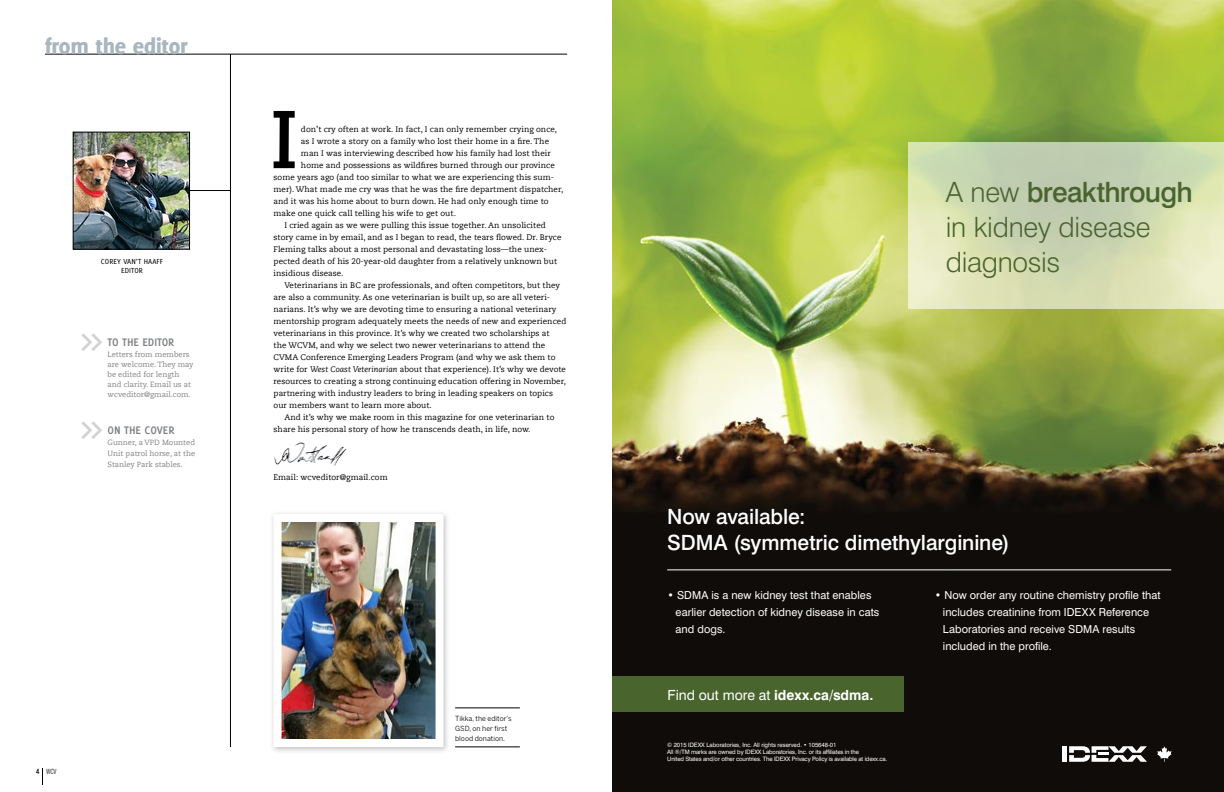
<style>
.page{position:relative;width:1224px;height:792px;background:#fff}
.page>*{position:absolute;margin:0;border:0;box-sizing:border-box;transform-origin:0 0}
.First_Line_with_drop{font:700 81.7px "Caecilia LT Std";color:#000}
.CE_Heading-TITLE{font:47px "Delicious";color:#d1d3d4}
.t1{font:300 28px/35px "Swiss 721 BT";letter-spacing:-.01em;color:#4a642e}
.Section_Header{font:800 24px "Delicious";letter-spacing:-.01em;color:#a8b6bf}
.t2{font:500 21px/26px "Swiss 721 BT";letter-spacing:-.005em;color:#fff}
.t3{font:700 14px "Swiss 721 BT";color:#fff}
.FLUSH_LEFT_BODY_TEXT{font:700 12px "Delicious";letter-spacing:-.005em;color:#808285}
.t4{font:11px/17px "Swiss 721 BT";letter-spacing:.005em;color:#fff}
.Body_text{font:8px/12px "Caecilia LT Std";letter-spacing:.005em;color:#000}
.First_Line_with_drop-2{font:8px "Caecilia LT Std";letter-spacing:.005em;color:#000}
.BYLINE{font:8px "Delicious";letter-spacing:.005em;color:#000}
.FLUSH_LEFT_BODY_TEXT-2{font:7.5px/10px "Caecilia LT Std";color:#808285}
.Photo_Captions{font:7px/10px "Benton Sans";color:#000}
.t5{font:7px "Benton Sans Comp";color:#000}
.t6{font:6px/7px "Swiss 721 BT";letter-spacing:-.02em;color:#fff}
.s1{font-style:italic}
.s2{font-weight:500}
.s3{font-weight:400}
</style>
<div class="page">
<img style="left:274px;top:442px;width:73px;height:24px">
<hr style="left:455px;top:747px;width:65px;height:1px;background:#000">
<hr style="left:455px;top:708px;width:65px;height:1px;background:#000">
<hr style="left:45px;top:54px;width:522px;height:1px;background:#000">
<hr style="left:230px;top:54px;width:1px;height:693px;background:#000">
<img style="left:75px;top:134px;width:113px;height:113px">
<div style="left:73px;top:132px;width:117px;height:117px;border:1px solid #000"></div>
<hr style="left:189px;top:190px;width:41px;height:1px;background:#000">
<div style="left:270px;top:510px;width:181px;height:244px;background:#000;opacity:.25"></div>
<img style="left:283px;top:523px;width:152px;height:215px">
<div style="left:274px;top:514px;width:170px;height:233px;border:8px solid #fff"></div>
<img style="left:612px;top:0;width:612px;height:792px">
<svg style="left:1157px;top:746px;width:15px;height:16px"></svg>
<div style="left:1062px;top:746px;width:5px;height:16px;background:#fff"></div>
<svg style="left:1069px;top:746px;width:78px;height:16px"></svg>
<svg style="left:908px;top:143px;width:316px;height:166px;background:#d2dbb5"></svg>
<hr style="left:667px;top:570px;width:504px;height:1px;background:#fff">
<div style="left:612px;top:677px;width:291px;height:35px;background:#4a642e"></div>
<svg style="left:42px;top:768px;width:1px;height:17px"></svg>
<p class="Section_Header" style="left:45px;top:32px;width:144px">from the editor</p>
<p class="BYLINE" style="left:101px;top:257px;width:64px">COREY VAN’T HAAFF</p>
<p class="BYLINE" style="left:121px;top:266px;width:23px">EDITOR</p>
<p class="CE_Heading-TITLE" style="left:80px;top:312px;width:26px">&gt;&gt;</p>
<p class="FLUSH_LEFT_BODY_TEXT" style="left:108px;top:335px;width:68px">TO THE EDITOR</p>
<p class="FLUSH_LEFT_BODY_TEXT-2" style="left:108px;top:349px;width:88px">Letters from members are welcome. They may be edited for length and clarity. Email us at wcveditor@gmail.com.</p>
<p class="FLUSH_LEFT_BODY_TEXT" style="left:108px;top:423px;width:68px">ON THE COVER</p>
<p class="FLUSH_LEFT_BODY_TEXT-2" style="left:108px;top:437px;width:89px;line-height:11px;text-align:justify">Gunner, a VPD Mounted Unit patrol horse, at the Stanley Park stables.</p>
<p class="CE_Heading-TITLE" style="left:80px;top:400px;width:26px">&gt;&gt;</p>
<p class="First_Line_with_drop" style="left:270px;top:92px;width:30px">I</p>
<p class="First_Line_with_drop-2" style="left:301px;top:125px;width:258px">don’t cry often at work. In fact, I can only remember crying once,</p>
<p class="First_Line_with_drop-2" style="left:301px;top:137px;width:250px">as I wrote a story on a family who lost their home in a fire. The</p>
<p class="First_Line_with_drop-2" style="left:301px;top:149px;width:251px">man I was interviewing described how his family had lost their</p>
<p class="First_Line_with_drop-2" style="left:301px;top:161px;width:255px">home and possessions as wildfires burned through our province</p>
<p class="First_Line_with_drop-2" style="left:274px;top:173px;width:282px">some years ago (and too similar to what we are experiencing this sum-</p>
<p class="First_Line_with_drop-2" style="left:274px;top:185px;width:291px">mer). What made me cry was that he was the fire department dispatcher,</p>
<p class="First_Line_with_drop-2" style="left:274px;top:197px;width:276px">and it was his home about to burn down. He had only enough time to</p>
<p class="First_Line_with_drop-2" style="left:274px;top:209px;width:184px">make one quick call telling his wife to get out.</p>
<p class="Body_text" style="left:274px;top:220px;width:290px;text-indent:11px">I cried again as we were pulling this issue together. An unsolicited story came in by email, and as I began to read, the tears flowed. Dr. Bryce Fleming talks about a most personal and devastating loss—the unex&shy;pected death of his 20-year-old daughter from a relatively unknown but insidious disease.</p>
<p class="Body_text" style="left:274px;top:280px;width:294px;text-indent:11px">Veterinarians in BC are professionals, and often competitors, but they are also a community. As one veterinarian is built up, so are all veteri&shy;narians. It’s why we are devoting time to ensuring a national veterinary mentorship program adequately meets the needs of new and experienced veterinarians in this province. It’s why we created two scholarships at<br>the WCVM, and why we select two newer veterinarians to attend the CVMA Conference Emerging Leaders Program (and why we ask them to write for <span class="s1">West Coast Veterinarian</span> about that experience). It’s why we devote resources to creating a strong continuing education offering in November, partnering with industry leaders to bring in leading speakers on topics our members want to learn more about.</p>
<p class="Body_text" style="left:274px;top:412px;width:282px;text-indent:11px">And it’s why we make room in this magazine for one veterinarian to share his personal story of how he transcends death, in life, now.</p>
<p class="Body_text" style="left:274px;top:472px;width:116px">Email: wcveditor@gmail.com</p>
<p class="t5" style="left:36px;top:767px;width:22px"><span class="s2">4</span> WCV</p>
<p class="Photo_Captions" style="left:455px;top:713px;width:58px">Tikka, the editor’s<br>GSD, on her first blood donation.</p>
<p class="t1" style="left:946px;top:174px;width:248px">A new <span class="s2">breakthrough </span>in kidney disease diagnosis</p>
<p class="t2" style="left:667px;top:503px;width:344px">Now available:<br>SDMA (symmetric dimethylarginine)</p>
<p class="t4" style="left:676px;top:587px;width:205px;text-indent:-8px">• SDMA is a new kidney test that enables earlier detection of kidney disease in cats and dogs.</p>
<p class="t4" style="left:943px;top:587px;width:219px;text-indent:-8px">• Now order any routine chemistry profile that includes creatinine from IDEXX Reference Laboratories and receive SDMA results included in the profile.</p>
<p class="t3" style="left:668px;top:686px;width:207px"><span class="s3">Find out more at</span> idexx.ca/sdma.</p>
<p class="t6" style="left:667px;top:741px;width:222px">© 2015 IDEXX Laboratories, Inc. All rights reserved. • 105648-01<br>All ®/TM marks are owned by IDEXX Laboratories, Inc. or its affiliates in the<br>United States and/or other countries. The IDEXX Privacy Policy is available at idexx.ca.</p>
</div>
